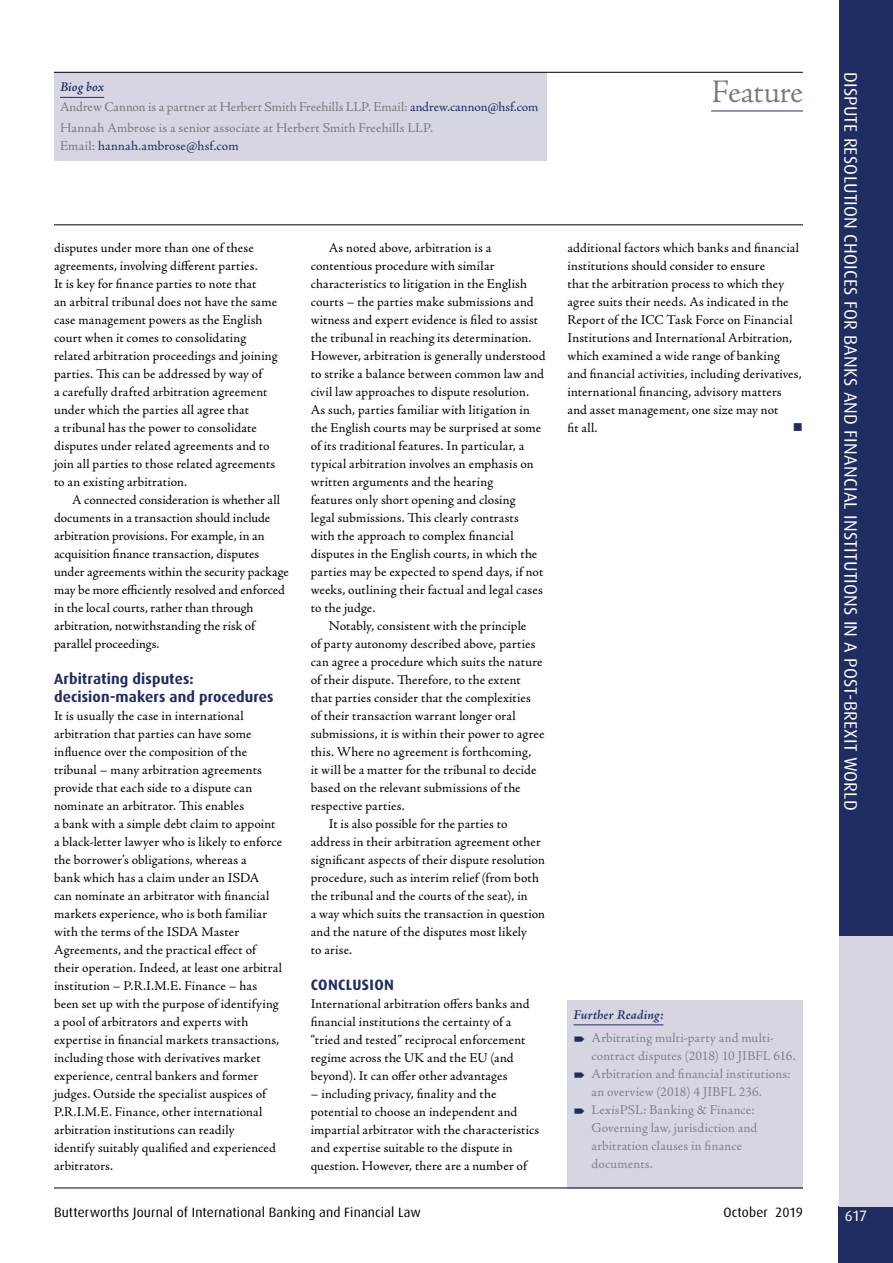
<style>
.page{position:relative;width:893px;height:1263px;background:#fff}
.page>*{position:absolute;margin:0;border:0;box-sizing:border-box;transform-origin:0 0}
.t1{font:300 33px "Adobe Jenson Pro";letter-spacing:-.015em;color:#77787a}
.j-Strap{font:18px "Dax";letter-spacing:.01em;color:#fff}
.j-H2{font:700 15px/18px "Dax";letter-spacing:.01em;color:#1f2d63}
.j-H1{font:700 15px "Dax";letter-spacing:.025em;color:#1f2d63}
.t2{font:15px "Dax";color:#fff}
.j-PC{font:13.5px/18px "Adobe Jenson Pro";letter-spacing:.01em;color:#000}
.j-Para{font:13.5px/18px "Adobe Jenson Pro";letter-spacing:.01em;color:#000}
.t3{font:13.5px/18px "Adobe Jenson Pro";letter-spacing:.015em;color:#808184}
.j-Author_detail{font:13.5px/18px "Adobe Jenson Pro";letter-spacing:.01em;color:#77787a}
.t4{font:13.5px "Dax";letter-spacing:.01em;color:#000}
.j-FR_Title{font:italic 600 13.5px "Adobe Jenson Pro";letter-spacing:.015em;color:#1f2d63}
.j-Author_detail_titl{font:italic 600 13.5px "Adobe Jenson Pro";letter-spacing:.005em;color:#1f2d63}
.j-PC-2{font:13.5px "Wingdings";color:#1f2d63}
.s1{color:#1f2d63}
</style>
<div class="page">
<div style="left:54px;top:72px;width:492px;height:89px;background:#d6d6e3"></div>
<hr style="left:60px;top:97px;width:44px;height:1px;background:#1f2d63">
<div style="left:568px;top:1000px;width:235px;height:188px;background:#d6d6e3"></div>
<hr style="left:574px;top:1024px;width:89px;height:1px;background:#1f2d63">
<div style="left:839px;top:1206px;width:54px;height:57px;background:#1f2d63"></div>
<hr style="left:54px;top:1188px;width:749px;height:1px;background:#000">
<hr style="left:54px;top:72px;width:749px;height:1px;background:#000">
<div style="left:839px;top:0;width:54px;height:936px;background:#1f2d63"></div>
<div style="left:839px;top:936px;width:54px;height:270px;background:#d6d6e3"></div>
<hr style="left:711px;top:111px;width:92px;height:1px;background:#1f2d63">
<hr style="left:54px;top:225px;width:749px;height:1px;background:#000">
<p class="j-Author_detail_titl" style="left:60px;top:79px;width:46px">Biog box</p>
<p class="j-Author_detail" style="left:60px;top:98px;width:480px">Andrew Cannon is a partner at Herbert Smith Freehills LLP. Email: <span class="s1">andrew.cannon@hsf.com</span></p>
<p class="j-Author_detail" style="left:60px;top:119px;width:375px">Hannah Ambrose is a senior associate at Herbert Smith Freehills LLP.<br>Email: <span class="s1">hannah.ambrose@hsf.com</span></p>
<h1 class="t1" style="left:711px;top:73px;width:93px">Feature</h1>
<p class="j-PC" style="left:54px;top:239px;width:225px">disputes under more than one of these agreements, involving different parties.<br>It is key for finance parties to note that<br>an arbitral tribunal does not have the same case management powers as the English court when it comes to consolidating related arbitration proceedings and joining parties. This can be addressed by way of<br>a carefully drafted arbitration agreement under which the parties all agree that<br>a tribunal has the power to consolidate disputes under related agreements and to join all parties to those related agreements to an existing arbitration.</p>
<p class="j-Para" style="left:54px;top:491px;width:236px;text-indent:18px">A connected consideration is whether all documents in a transaction should include arbitration provisions. For example, in an acquisition finance transaction, disputes under agreements within the security package may be more efficiently resolved and enforced in the local courts, rather than through arbitration, notwithstanding the risk of parallel proceedings.</p>
<p class="j-H2" style="left:54px;top:670px;width:221px">Arbitrating disputes: decision-makers and procedures</p>
<p class="j-PC" style="left:54px;top:707px;width:230px">It is usually the case in international arbitration that parties can have some influence over the composition of the tribunal – many arbitration agreements provide that each side to a dispute can nominate an arbitrator. This enables<br>a bank with a simple debt claim to appoint a black-letter lawyer who is likely to enforce the borrower’s obligations, whereas a<br>bank which has a claim under an ISDA<br>can nominate an arbitrator with financial markets experience, who is both familiar with the terms of the ISDA Master Agreements, and the practical effect of their operation. Indeed, at least one arbitral institution – P.R.I.M.E. Finance – has been set up with the purpose of identifying a pool of arbitrators and experts with expertise in financial markets transactions, including those with derivatives market experience, central bankers and former judges. Outside the specialist auspices of P.R.I.M.E. Finance, other international arbitration institutions can readily<br>identify suitably qualified and experienced arbitrators.</p>
<p class="j-Para" style="left:311px;top:239px;width:236px;text-indent:18px">As noted above, arbitration is a contentious procedure with similar characteristics to litigation in the English courts – the parties make submissions and witness and expert evidence is filed to assist the tribunal in reaching its determination.<br>However, arbitration is generally understood to strike a balance between common law and civil law approaches to dispute resolution.<br>As such, parties familiar with litigation in the English courts may be surprised at some of its traditional features. In particular, a typical arbitration involves an emphasis on written arguments and the hearing<br>features only short opening and closing<br>legal submissions. This clearly contrasts with the approach to complex financial disputes in the English courts, in which the parties may be expected to spend days, if not weeks, outlining their factual and legal cases to the judge.</p>
<p class="j-Para" style="left:311px;top:617px;width:235px;text-indent:18px">Notably, consistent with the principle<br>of party autonomy described above, parties can agree a procedure which suits the nature of their dispute. Therefore, to the extent that parties consider that the complexities of their transaction warrant longer oral submissions, it is within their power to agree this. Where no agreement is forthcoming,<br>it will be a matter for the tribunal to decide based on the relevant submissions of the respective parties.</p>
<p class="j-Para" style="left:311px;top:815px;width:236px;text-indent:18px">It is also possible for the parties to address in their arbitration agreement other significant aspects of their dispute resolution procedure, such as interim relief (from both the tribunal and the courts of the seat), in<br>a way which suits the transaction in question and the nature of the disputes most likely<br>to arise.</p>
<p class="j-H1" style="left:311px;top:976px;width:85px">CONCLUSION</p>
<p class="j-PC" style="left:311px;top:995px;width:220px">International arbitration offers banks and financial institutions the certainty of a “tried and tested” reciprocal enforcement regime across the UK and the EU (and beyond). It can offer other advantages</p>
<p class="j-PC" style="left:311px;top:1085px;width:230px">– including privacy, finality and the potential to choose an independent and impartial arbitrator with the characteristics and expertise suitable to the dispute in question. However, there are a number of</p>
<p class="j-PC" style="left:567px;top:239px;width:236px">additional factors which banks and financial institutions should consider to ensure<br>that the arbitration process to which they agree suits their needs. As indicated in the Report of the ICC Task Force on Financial Institutions and International Arbitration, which examined a wide range of banking and financial activities, including derivatives, international financing, advisory matters and asset management, one size may not<br>fit all.</p>
<p class="j-PC-2" style="left:793px;top:420px;width:12px">■</p>
<p class="j-FR_Title" style="left:574px;top:1007px;width:91px">Further Reading:</p>
<p class="t3" style="left:592px;top:1029px;width:206px">Arbitrating multi-party and multi&shy;contract disputes (2018) 10 JIBFL 616.</p>
<p class="t3" style="left:592px;top:1065px;width:201px">Arbitration and financial institutions: an overview (2018) 4 JIBFL 236.</p>
<p class="t3" style="left:592px;top:1101px;width:167px">LexisPSL: Banking &amp; Finance:<br>Governing law, jurisdiction and arbitration clauses in finance documents.</p>
<p class="t4" style="left:54px;top:1204px;width:368px">Butterworths Journal of International Banking and Financial Law</p>
<p class="t4" style="left:723px;top:1204px;width:81px">October 2019</p>
<p class="j-Strap" style="left:861px;top:72px;width:740px;rotate:90deg">DISPUTE RESOLUTION CHOICES FOR BANKS AND FINANCIAL INSTITUTIONS IN A POST-BREXIT WORLD</p>
<p class="t2" style="left:845px;top:1207px;width:24px">617</p>
</div>
